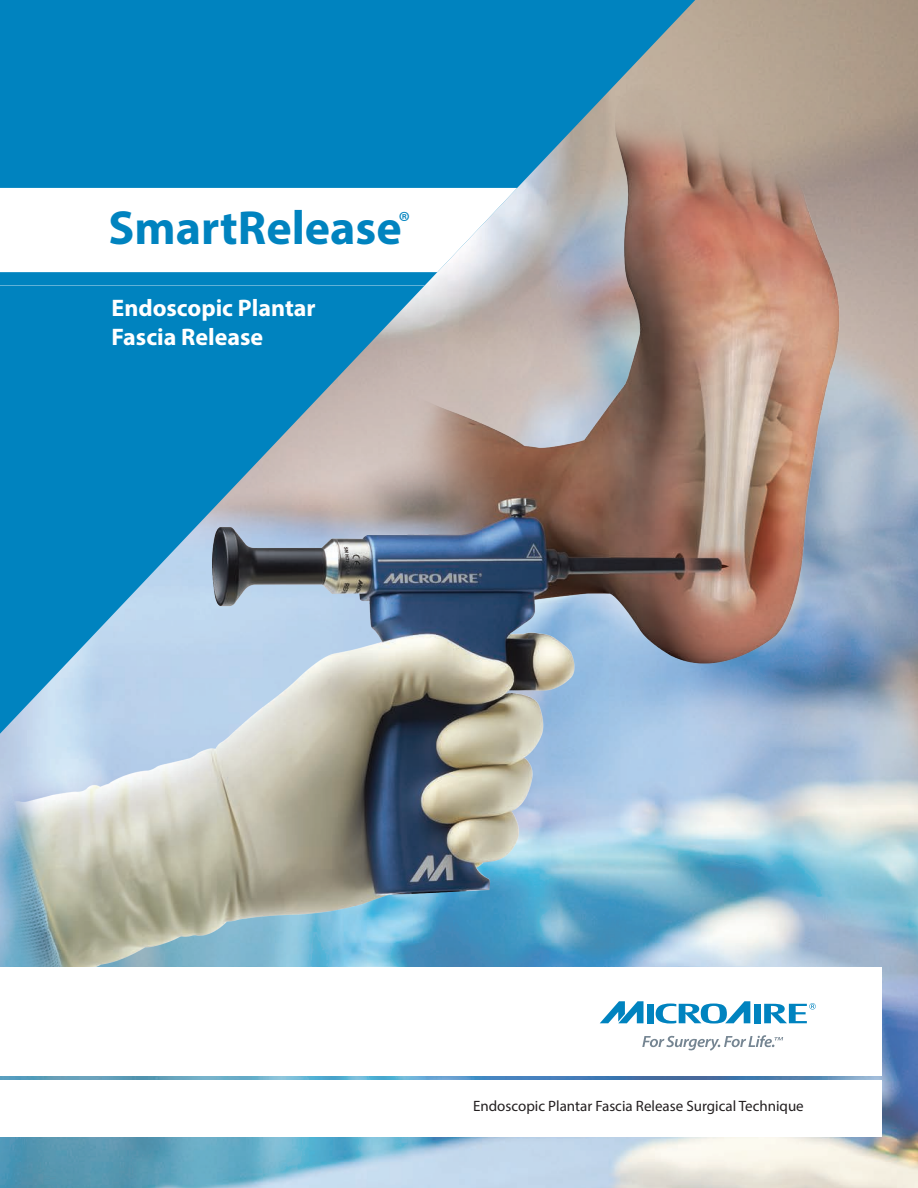
<style>
.page{position:relative;width:918px;height:1188px;background:#fff}
.page>*{position:absolute;margin:0;border:0;box-sizing:border-box;transform-origin:0 0}
.t1{font:700 48px "Myriad Pro";color:#0083bf}
.t2{font:700 24px/28.8px "Myriad Pro";color:#fff}
.t3{font:15px "Myriad Pro";color:#231f20}
</style>
<div class="page">
<img style="left:0;top:0;width:918px;height:1188px">
<img style="left:0;top:63px;width:918px;height:967px">
<svg style="left:0;top:0;width:695px;height:734px;background:#5691af"></svg>
<svg style="left:0;top:188px;width:517px;height:84px"></svg>
<div style="left:0;top:967px;width:882px;height:109px;background:#fff"></div>
<div style="left:0;top:1080px;width:882px;height:56px;background:#fff"></div>
<svg style="left:642px;top:1035px;width:141px;height:16px"></svg>
<svg style="left:600px;top:1001px;width:44px;height:22px"></svg>
<div style="left:647px;top:1004px;width:7px;height:19px;background:#0083bf"></div>
<svg style="left:656px;top:1001px;width:94px;height:23px"></svg>
<div style="left:754px;top:1004px;width:6px;height:19px;background:#0083bf"></div>
<svg style="left:764px;top:1003px;width:52px;height:20px"></svg>
<hr style="left:0;top:286px;width:425px;height:1px;background:#fff">
<p class="t1" style="left:109px;top:197px;width:303px">SmartRelease<sup>®</sup></p>
<p class="t2" style="left:112px;top:293px;width:206px">Endoscopic Plantar<br>Fascia Release</p>
<p class="t3" style="left:473px;top:1097px;width:332px">Endoscopic Plantar Fascia Release Surgical Technique</p>
</div>
